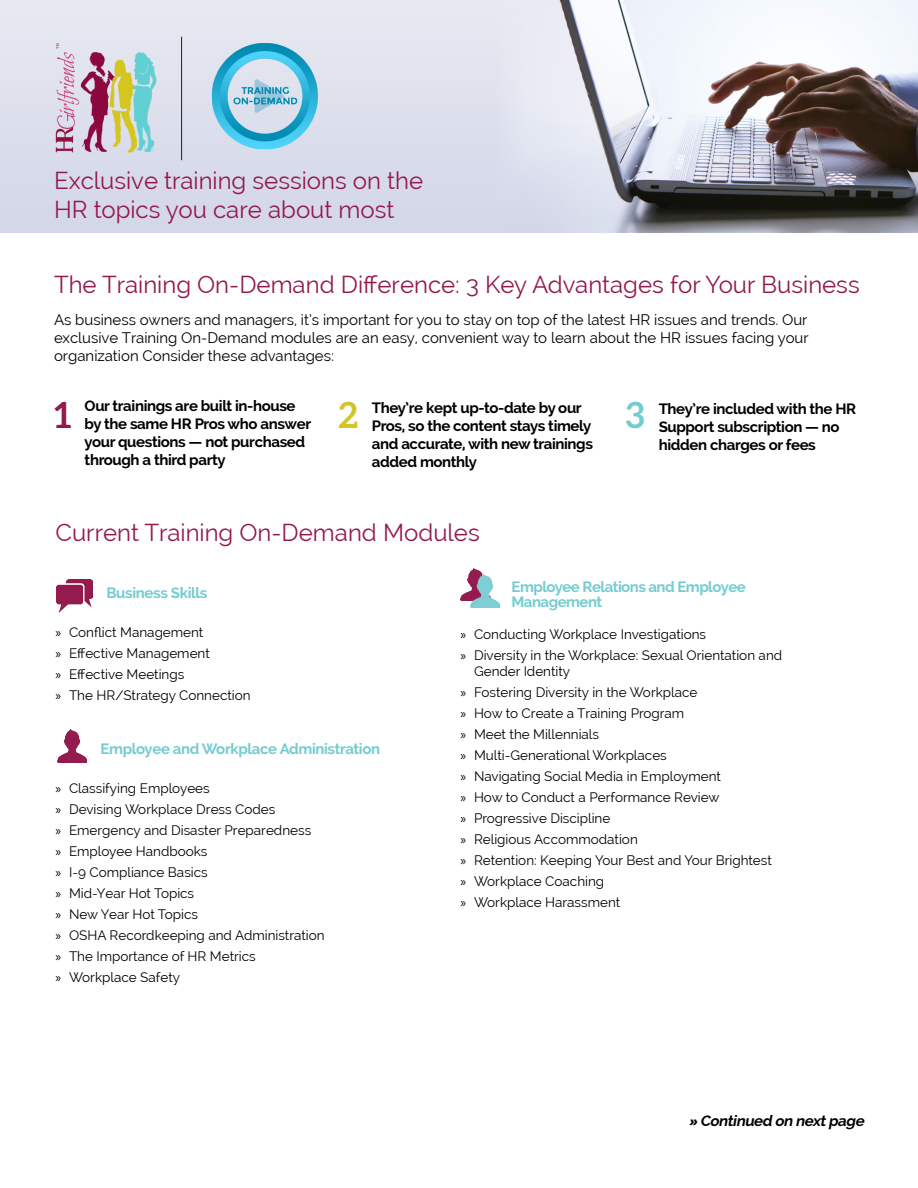
<style>
.page{position:relative;width:918px;height:1188px;background:#fff}
.page>*{position:absolute;margin:0;border:0;box-sizing:border-box;transform-origin:0 0}
.t1{font:700 36px "Aleo";color:#931a4d}
.t2{font:700 36px "Aleo";color:#d2c529}
.t3{font:700 36px "Aleo";color:#74ccd1}
.t4{font:24px/28.8px "Raleway";color:#931a4d}
.t5{font:700 15px/18px "Raleway";letter-spacing:-.025em;color:#000}
.t6{font:15px/18px "Raleway";color:#000;text-align:justify}
.t7{font:700 15px "Raleway";letter-spacing:-.035em;color:#74ccd1}
.t8{font:italic 700 15px "Raleway";color:#000}
.t9{font:13.5px/16.5px "Raleway";color:#000}
.s1{font-family:"Myriad Pro"}
.s2{font-family:"Montserrat"}
</style>
<div class="page">
<img style="left:0;top:0;width:918px;height:233px">
<hr style="left:181px;top:37px;width:1px;height:123px;background:#231f20">
<img style="left:57px;top:730px;width:30px;height:32px">
<img style="left:460px;top:568px;width:23px;height:33px">
<img style="left:470px;top:574px;width:30px;height:33px">
<img style="left:56px;top:579px;width:36px;height:34px">
<img style="left:209px;top:43px;width:111px;height:110px">
<img style="left:55px;top:42px;width:102px;height:111px">
<p class="t4" style="left:54px;top:166px;width:371px">Exclusive training sessions on the<br>HR topics you care about most</p>
<p class="t4" style="left:54px;top:270px;width:807px">The Training On-Demand Difference: 3 Key Advantages for Your Business</p>
<p class="t6" style="left:54px;top:310px;width:756px">As business owners and managers, it’s important for you to stay on top of the latest HR issues and trends. Our exclusive Training On-Demand modules are an easy, convenient way to learn about the HR issues facing your organization Consider these advantages:</p>
<p class="t1" style="left:54px;top:394px;width:19px">1</p>
<p class="t5" style="left:372px;top:399px;width:223px">They’re kept up-to-date by our<br>Pros, so the content stays timely and accurate, with new trainings added monthly</p>
<p class="t5" style="left:85px;top:397px;width:228px">Our trainings are built in-house by the same HR Pros who answer your questions — not purchased through a third party</p>
<p class="t2" style="left:339px;top:394px;width:21px">2</p>
<p class="t5" style="left:659px;top:400px;width:199px">They’re included with the HR<br>Support subscription — no hidden charges or fees</p>
<p class="t3" style="left:626px;top:394px;width:21px">3</p>
<p class="t4" style="left:56px;top:518px;width:426px">Current Training On-Demand Modules</p>
<p class="t7" style="left:106px;top:584px;width:103px">Business Skills</p>
<p class="t9" style="left:56px;top:624px;width:149px"><span class="s1">»</span> Conflict Management</p>
<p class="t9" style="left:56px;top:645px;width:156px"><span class="s1">»</span> Effective Management</p>
<p class="t9" style="left:56px;top:666px;width:130px"><span class="s1">»</span> Effective Meetings</p>
<p class="t9" style="left:56px;top:687px;width:197px"><span class="s1">»</span> The HR/Strategy Connection</p>
<p class="t7" style="left:100px;top:740px;width:281px">Employee and Workplace Administration</p>
<p class="t9" style="left:56px;top:780px;width:156px"><span class="s1">»</span> Classifying Employees</p>
<p class="t9" style="left:56px;top:801px;width:221px"><span class="s1">»</span> Devising Workplace Dress Codes</p>
<p class="t9" style="left:56px;top:822px;width:257px"><span class="s1">»</span> Emergency and Disaster Preparedness</p>
<p class="t9" style="left:56px;top:843px;width:153px"><span class="s1">»</span> Employee Handbooks</p>
<p class="t9" style="left:56px;top:864px;width:154px"><span class="s1">»</span> I-9 Compliance Basics</p>
<p class="t9" style="left:56px;top:885px;width:140px"><span class="s1">»</span> Mid-Year Hot Topics</p>
<p class="t9" style="left:56px;top:906px;width:144px"><span class="s1">»</span> New Year Hot Topics</p>
<p class="t9" style="left:56px;top:927px;width:271px"><span class="s1">»</span> OSHA Recordkeeping and Administration</p>
<p class="t9" style="left:56px;top:948px;width:202px"><span class="s1">»</span> The Importance of HR Metrics</p>
<p class="t9" style="left:56px;top:969px;width:126px"><span class="s1">»</span> Workplace Safety</p>
<p class="t7" style="left:512px;top:578px;width:236px">Employee Relations and Employee</p>
<p class="t7" style="left:512px;top:593px;width:92px">Management</p>
<p class="t9" style="left:460px;top:626px;width:247px"><span class="s1">»</span> Conducting Workplace Investigations</p>
<p class="t9" style="left:474px;top:647px;width:310px;text-indent:-14px"><span class="s1">»</span> Diversity in the Workplace: Sexual Orientation and<br>Gender Identity</p>
<p class="t9" style="left:460px;top:684px;width:238px"><span class="s1">»</span> Fostering Diversity in the Workplace</p>
<p class="t9" style="left:460px;top:705px;width:225px"><span class="s1">»</span> How to Create a Training Program</p>
<p class="t9" style="left:460px;top:726px;width:140px"><span class="s1">»</span> Meet the Millennials</p>
<p class="t9" style="left:460px;top:747px;width:208px"><span class="s1">»</span> Multi-Generational Workplaces</p>
<p class="t9" style="left:460px;top:768px;width:262px"><span class="s1">»</span> Navigating Social Media in Employment</p>
<p class="t9" style="left:460px;top:789px;width:261px"><span class="s1">»</span> How to Conduct a Performance Review</p>
<p class="t9" style="left:460px;top:810px;width:151px"><span class="s1">»</span> Progressive Discipline</p>
<p class="t9" style="left:460px;top:831px;width:179px"><span class="s1">»</span> Religious Accommodation</p>
<p class="t9" style="left:460px;top:852px;width:313px"><span class="s1">»</span> Retention: Keeping Your Best and Your Brightest</p>
<p class="t9" style="left:460px;top:873px;width:145px"><span class="s1">»</span> Workplace Coaching</p>
<p class="t9" style="left:460px;top:894px;width:161px"><span class="s1">»</span> Workplace Harassment</p>
<p class="t8" style="left:688px;top:1112px;width:180px"><span class="s2">»</span> Continued on nextpage</p>
</div>
